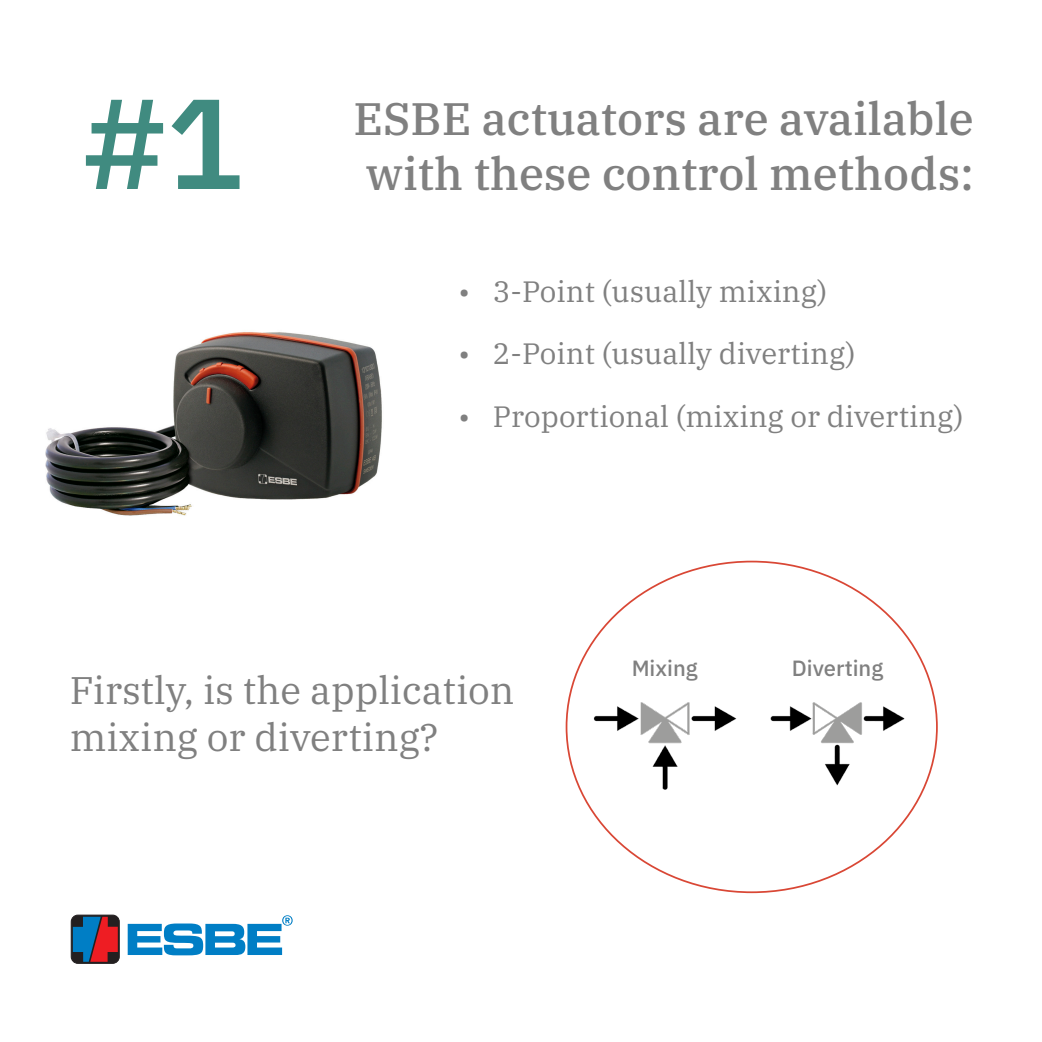
<style>
.page{position:relative;width:1042px;height:1042px;background:#fff}
.page>*{position:absolute;margin:0;border:0;box-sizing:border-box;transform-origin:0 0}
.t1{font:600 127.75px "IBM Plex Sans";color:#408b80}
.t2{font:500 45.5px/54.6px "IBM Plex Serif";color:#808080}
.t3{font:38.5px/46.2px "IBM Plex Serif";color:#808080}
.t4{font:29.4px "IBM Plex Serif";color:#808080}
.t5{font:500 22.05px "IBM Plex Sans";color:#808080}
</style>
<div class="page">
<div style="left:71px;top:915px;width:48px;height:48px;border:1px solid #231f20;border-radius:7px"></div>
<svg style="left:73px;top:917px;width:45px;height:45px;background:#624260"></svg>
<svg style="left:128px;top:915px;width:165px;height:40px"></svg>
<img style="left:593px;top:702px;width:144px;height:88px">
<img style="left:770px;top:702px;width:135px;height:84px">
<img style="left:45px;top:332px;width:337px;height:184px">
<p class="t1" style="left:83px;top:43px;width:162px">#1</p>
<p class="t2" style="left:353px;top:88px;width:622px">ESBE actuators are available with these control methods:</p>
<p class="t4" style="left:458px;top:269px;width:370px">• 3-Point (usually mixing)</p>
<p class="t4" style="left:458px;top:331px;width:399px">• 2-Point (usually diverting)</p>
<p class="t4" style="left:458px;top:394px;width:507px">• Proportional (mixing or diverting)</p>
<p class="t3" style="left:70px;top:664px;width:446px">Firstly, is the application mixing or diverting?</p>
<p class="t5" style="left:632px;top:651px;width:67px">Mixing</p>
<p class="t5" style="left:792px;top:651px;width:93px">Diverting</p>
</div>
